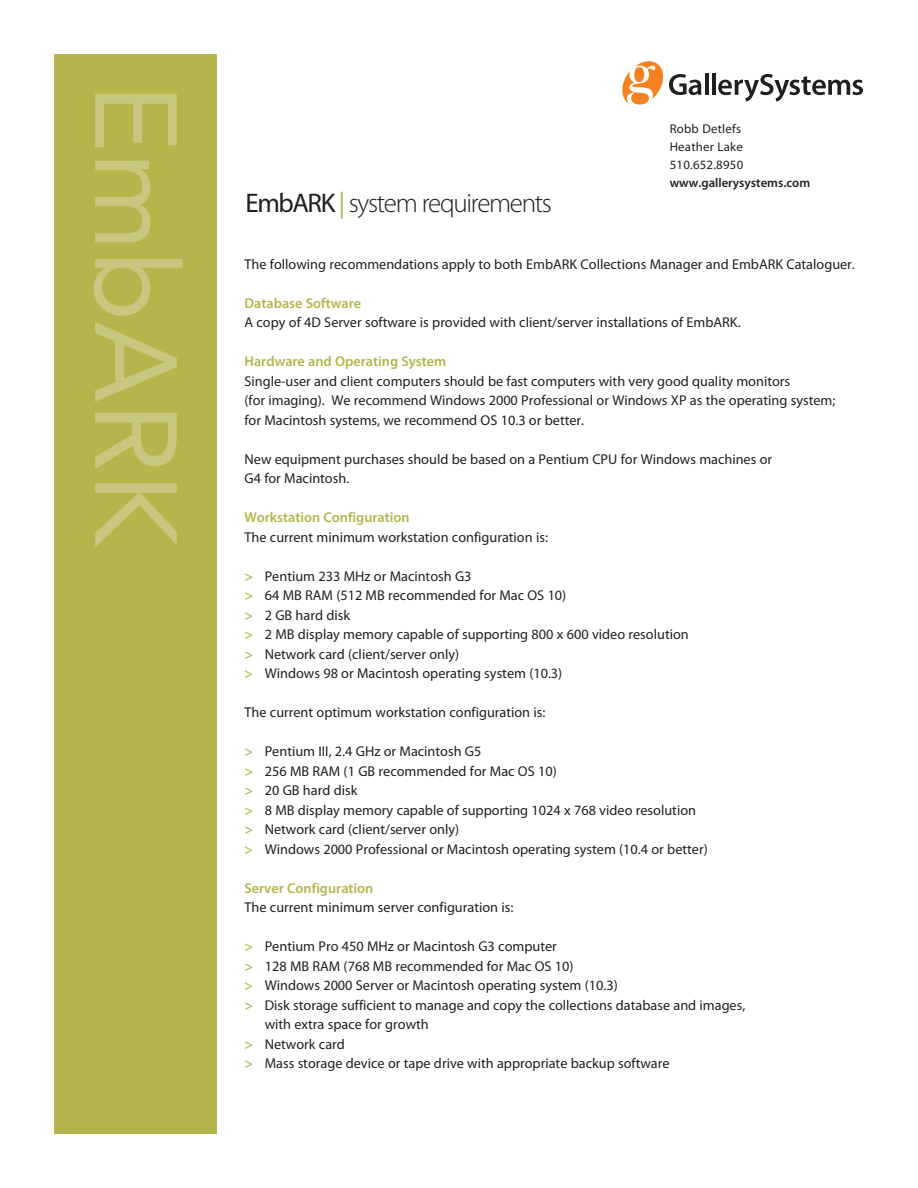
<style>
.page{position:relative;width:918px;height:1188px;background:#fff}
.page>*{position:absolute;margin:0;border:0;box-sizing:border-box;transform-origin:0 0}
.t1{font:115.5px "Avenir";color:#c8c77f}
.t2{font:300 27px "Myriad Pro";letter-spacing:-.05em;color:#231f20}
.t3{font:14.25px/19.5px "Myriad Pro";color:#231f20}
.t4{font:600 14.25px "Myriad Pro";color:#b4b54b}
.t5{font:12.75px/18px "Myriad Pro";letter-spacing:.02em;color:#231f20}
.t6{font:600 12.75px "Myriad Pro";color:#231f20}
.s1{font-weight:400}
.s2{font-weight:400;color:#b4b54b}
.s3{font-weight:600;color:#b4b54b}
</style>
<div class="page">
<svg style="left:622px;top:61px;width:79px;height:44px"></svg>
<hr style="left:705px;top:73px;width:3px;height:22px;background:#231f20">
<hr style="left:712px;top:73px;width:4px;height:22px;background:#231f20">
<svg style="left:718px;top:74px;width:145px;height:28px"></svg>
<div style="left:54px;top:54px;width:162px;height:1080px;background:#b4b54b"></div>
<h1 class="t1" style="left:182px;top:84px;width:465px;rotate:90deg">EmbARK</h1>
<h2 class="t2" style="left:245px;top:193px;width:308px"><span class="s1">EmbARK</span> <span class="s2">|</span> system requirements</h2>
<p class="t5" style="left:670px;top:120px;width:75px">Robb Detlefs<br>Heather Lake<br>510.652.8950</p>
<p class="t6" style="left:670px;top:177px;width:142px">www.gallerysystems.com</p>
<p class="t3" style="left:244px;top:255px;width:612px">The following recommendations apply to both EmbARK Collections Manager and EmbARK Cataloguer.</p>
<p class="t4" style="left:244px;top:298px;width:118px">Database Software</p>
<p class="t3" style="left:244px;top:314px;width:498px">A copy of 4D Server software is provided with client/server installations of EmbARK.</p>
<p class="t4" style="left:244px;top:356px;width:203px">Hardware and Operating System</p>
<p class="t3" style="left:244px;top:372px;width:592px">Single-user and client computers should be fast computers with very good quality monitors<br>(for imaging). We recommend Windows 2000 Professional or Windows XP as the operating system; for Macintosh systems, we recommend OS 10.3 or better.</p>
<p class="t3" style="left:244px;top:450px;width:529px">New equipment purchases should be based on a Pentium CPU for Windows machines or<br>G4 for Macintosh.</p>
<p class="t4" style="left:244px;top:512px;width:167px">Workstation Configuration</p>
<p class="t3" style="left:244px;top:528px;width:305px">The current minimum workstation configuration is:</p>
<p class="t3" style="left:244px;top:567px;width:446px"><span class="s3">&gt;</span> Pentium 233 MHz or Macintosh G3<br><span class="s3">&gt;</span> 64 MB RAM (512 MB recommended for Mac OS 10)<br><span class="s3">&gt;</span> 2 GB hard disk<br><span class="s3">&gt;</span> 2 MB display memory capable of supporting 800 x 600 video resolution <span class="s3">&gt;</span> Network card (client/server only)<br><span class="s3">&gt;</span> Windows 98 or Macintosh operating system (10.3)</p>
<p class="t3" style="left:245px;top:704px;width:302px">The current optimum workstation configuration is:</p>
<p class="t3" style="left:244px;top:743px;width:465px"><span class="s3">&gt;</span> Pentium III, 2.4 GHz or Macintosh G5<br><span class="s3">&gt;</span> 256 MB RAM (1 GB recommended for Mac OS 10)<br><span class="s3">&gt;</span> 20 GB hard disk<br><span class="s3">&gt;</span> 8 MB display memory capable of supporting 1024 x 768 video resolution <span class="s3">&gt;</span> Network card (client/server only)<br><span class="s3">&gt;</span> Windows 2000 Professional or Macintosh operating system (10.4 or better)</p>
<p class="t4" style="left:244px;top:883px;width:130px">Server Configuration</p>
<p class="t3" style="left:244px;top:899px;width:270px">The current minimum server configuration is:</p>
<p class="t3" style="left:244px;top:938px;width:314px"><span class="s3">&gt;</span> Pentium Pro 450 MHz or Macintosh G3 computer</p>
<p class="t3" style="left:244px;top:957px;width:331px"><span class="s3">&gt;</span> 128 MB RAM (768 MB recommended for Mac OS 10)</p>
<p class="t3" style="left:244px;top:977px;width:375px"><span class="s3">&gt;</span> Windows 2000 Server or Macintosh operating system (10.3)</p>
<p class="t3" style="left:244px;top:996px;width:502px"><span class="s3">&gt;</span> Disk storage sufficient to manage and copy the collections database and images,</p>
<p class="t3" style="left:265px;top:1016px;width:166px">with extra space for growth</p>
<p class="t3" style="left:244px;top:1035px;width:102px"><span class="s3">&gt;</span> Network card</p>
<p class="t3" style="left:244px;top:1055px;width:427px"><span class="s3">&gt;</span> Mass storage device or tape drive with appropriate backup software</p>
</div>
